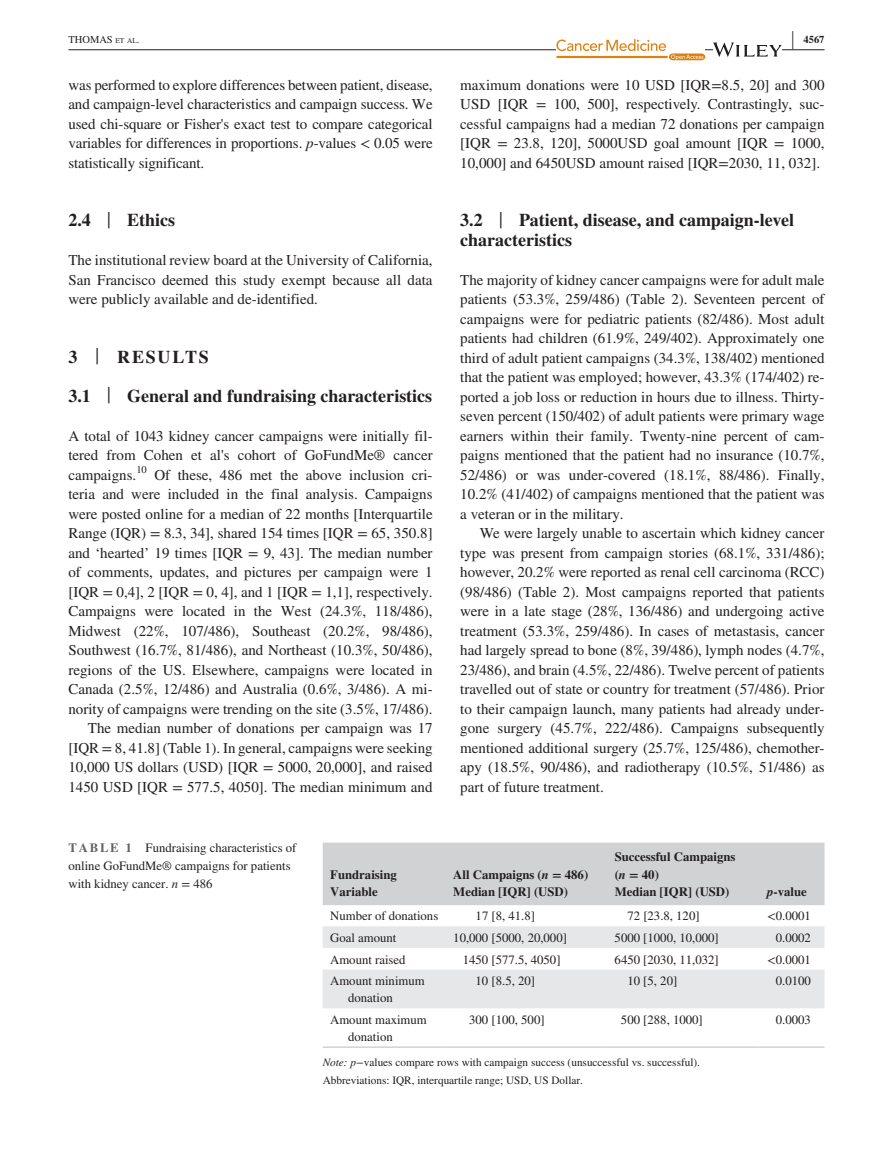
<style>
.page{position:relative;width:893px;height:1174px;background:#fff}
.page>*{position:absolute;margin:0;border:0;box-sizing:border-box;transform-origin:0 0}
.t1{font:700 25.95px "STIX";color:#231f20;scale:.36 1}
.t2{font:700 18px/39px "STIX";color:#231f20}
.t3{font:15px/19.5px "STIX";color:#231f20;text-align:justify}
.t4{font:12.75px/17.2px "STIX";color:#231f20}
.t5{font:700 12.75px/17.2px "STIX";color:#231f20}
.t6{font:11.25px/18px "STIX";color:#231f20}
.t7{font:10.5px "STIX";color:#231f20}
.t8{font:700 10.5px "STIX";color:#231f20}
.t9{font:10.5px "STIX";color:#231f20}
.s1{font-size:7.35px}
.s2{font-style:italic}
.s3{font-weight:400;font-size:23.7px}
.s4{font-weight:700;color:#636366}
</style>
<div class="page">
<hr style="left:68px;top:49px;width:756px;height:1px;background:#231f20">
<svg style="left:556px;top:39px;width:149px;height:21px"></svg>
<svg style="left:713px;top:43px;width:69px;height:14px"></svg>
<div style="left:323px;top:842px;width:501px;height:63px;background:#d1d2d4"></div>
<svg style="left:323px;top:926px;width:501px;height:82px"></svg>
<hr style="left:323px;top:1046px;width:123px;height:2px;background:#d1d2d4">
<hr style="left:446px;top:1046px;width:161px;height:2px;background:#d1d2d4">
<hr style="left:607px;top:1046px;width:153px;height:2px;background:#d1d2d4">
<hr style="left:760px;top:1046px;width:64px;height:2px;background:#d1d2d4">
<h1 class="t1" style="left:792px;top:25px;width:7px">|</h1>
<p class="t7" style="left:68px;top:32px;width:72px">THOMAS <span class="s1">et al</span>.</p>
<p class="t8" style="left:803px;top:33px;width:22px">4567</p>
<p class="t3" style="left:68px;top:76px;width:366px">was performed to explore differences between patient, disease, and campaign-level characteristics and campaign success. We used chi-square or Fisher's exact test to compare categorical variables for differences in proportions. <span class="s2">p</span>-values &lt; 0.05 were statistically significant.</p>
<p class="t3" style="left:460px;top:76px;width:366px">maximum donations were 10 USD [IQR=8.5, 20] and 300<br>USD [IQR = 100, 500], respectively. Contrastingly, suc&shy;cessful campaigns had a median 72 donations per campaign [IQR = 23.8, 120], 5000USD goal amount [IQR = 1000, 10,000] and 6450USD amount raised [IQR=2030, 11, 032].</p>
<p class="t2" style="left:68px;top:200px;width:108px">2.4 <span class="s3">|</span> Ethics</p>
<p class="t3" style="left:68px;top:251px;width:366px">The institutional review board at the University of California, San Francisco deemed this study exempt because all data were publicly available and de-identified.</p>
<p class="t2" style="left:68px;top:337px;width:365px">3 <span class="s3">|</span> RESULTS<br>3.1 <span class="s3">|</span> General and fundraising characteristics</p>
<p class="t3" style="left:68px;top:427px;width:366px">A total of 1043 kidney cancer campaigns were initially fil&shy;tered from Cohen et al's cohort of GoFundMe® cancer campaigns.</p>
<p class="t9" style="left:136px;top:462px;width:12px">10</p>
<p class="t3" style="left:68px;top:466px;width:366px;text-align:right">Of these, 486 met the above inclusion cri-<br>teria and were included in the final analysis. Campaigns were posted online for a median of 22 months [Interquartile Range (IQR) = 8.3, 34], shared 154 times [IQR = 65, 350.8] and ‘hearted’ 19 times [IQR = 9, 43]. The median number of comments, updates, and pictures per campaign were 1 [IQR = 0,4], 2 [IQR = 0, 4], and 1 [IQR = 1,1], respectively.<br>Campaigns were located in the West (24.3%, 118/486), Midwest (22%, 107/486), Southeast (20.2%, 98/486), Southwest (16.7%, 81/486), and Northeast (10.3%, 50/486), regions of the US. Elsewhere, campaigns were located in Canada (2.5%, 12/486) and Australia (0.6%, 3/486). A mi&shy;nority of campaigns were trending on the site (3.5%, 17/486).<br>The median number of donations per campaign was 17 [IQR = 8, 41.8] (Table 1). In general, campaigns were seeking 10,000 US dollars (USD) [IQR = 5000, 20,000], and raised 1450 USD [IQR = 577.5, 4050]. The median minimum and</p>
<p class="t2" style="left:460px;top:210px;width:335px;line-height:19.5px">3.2 <span class="s3">|</span> Patient, disease, and campaign-level characteristics</p>
<p class="t3" style="left:460px;top:271px;width:366px">The majority of kidney cancer campaigns were for adult male patients (53.3%, 259/486) (Table 2). Seventeen percent of campaigns were for pediatric patients (82/486). Most adult patients had children (61.9%, 249/402). Approximately one third of adult patient campaigns (34.3%, 138/402) mentioned that the patient was employed; however, 43.3% (174/402) re&shy;ported a job loss or reduction in hours due to illness. Thirty&shy;seven percent (150/402) of adult patients were primary wage earners within their family. Twenty-nine percent of cam&shy;paigns mentioned that the patient had no insurance (10.7%, 52/486) or was under-covered (18.1%, 88/486). Finally, 10.2% (41/402) of campaigns mentioned that the patient was a veteran or in the military.</p>
<p class="t3" style="left:460px;top:524px;width:366px;text-indent:20px">We were largely unable to ascertain which kidney cancer type was present from campaign stories (68.1%, 331/486); however, 20.2% were reported as renal cell carcinoma (RCC) (98/486) (Table 2). Most campaigns reported that patients were in a late stage (28%, 136/486) and undergoing active treatment (53.3%, 259/486). In cases of metastasis, cancer had largely spread to bone (8%, 39/486), lymph nodes (4.7%, 23/486), and brain (4.5%, 22/486). Twelve percent of patients travelled out of state or country for treatment (57/486). Prior to their campaign launch, many patients had already under&shy;gone surgery (45.7%, 222/486). Campaigns subsequently mentioned additional surgery (25.7%, 125/486), chemother&shy;apy (18.5%, 90/486), and radiotherapy (10.5%, 51/486) as part of future treatment.</p>
<p class="t4" style="left:68px;top:839px;width:229px;line-height:18px"><span class="s4">TABLE 1</span> Fundraising characteristics of online GoFundMe® campaigns for patients with kidney cancer. <span class="s2">n</span> = 486</p>
<p class="t5" style="left:330px;top:865px;width:68px">Fundraising<br>Variable</p>
<p class="t5" style="left:453px;top:865px;width:136px">All Campaigns (<span class="s2">n</span> = 486)<br>Median [IQR] (USD)</p>
<p class="t5" style="left:615px;top:848px;width:122px">Successful Campaigns (<span class="s2">n</span> = 40)<br>Median [IQR] (USD)</p>
<p class="t5" style="left:767px;top:883px;width:41px"><span class="s2">p</span>-value</p>
<p class="t4" style="left:330px;top:908px;width:110px">Number of donations</p>
<p class="t4" style="left:476px;top:908px;width:61px">17 [8, 41.8]</p>
<p class="t4" style="left:627px;top:908px;width:74px">72 [23.8, 120]</p>
<p class="t4" style="left:767px;top:908px;width:45px">&lt;0.0001</p>
<p class="t4" style="left:330px;top:930px;width:68px">Goal amount</p>
<p class="t4" style="left:453px;top:930px;width:115px">10,000 [5000, 20,000]</p>
<p class="t4" style="left:615px;top:930px;width:106px">5000 [1000, 10,000]</p>
<p class="t4" style="left:776px;top:930px;width:37px">0.0002</p>
<p class="t4" style="left:330px;top:951px;width:77px">Amount raised</p>
<p class="t4" style="left:463px;top:951px;width:99px">1450 [577.5, 4050]</p>
<p class="t4" style="left:615px;top:951px;width:106px">6450 [2030, 11,032]</p>
<p class="t4" style="left:767px;top:951px;width:45px">&lt;0.0001</p>
<p class="t4" style="left:348px;top:973px;width:78px;text-indent:-18px">Amount minimum donation</p>
<p class="t4" style="left:476px;top:973px;width:61px">10 [8.5, 20]</p>
<p class="t4" style="left:627px;top:973px;width:51px">10 [5, 20]</p>
<p class="t4" style="left:776px;top:973px;width:37px">0.0100</p>
<p class="t4" style="left:348px;top:1011px;width:80px;text-indent:-18px">Amount maximum donation</p>
<p class="t4" style="left:469px;top:1011px;width:77px">300 [100, 500]</p>
<p class="t4" style="left:621px;top:1011px;width:83px">500 [288, 1000]</p>
<p class="t4" style="left:776px;top:1011px;width:37px">0.0003</p>
<p class="t6" style="left:323px;top:1053px;width:379px"><span class="s2">Note: p</span>−values compare rows with campaign success (unsuccessful vs. successful).<br>Abbreviations: IQR, interquartile range; USD, US Dollar.</p>
</div>
